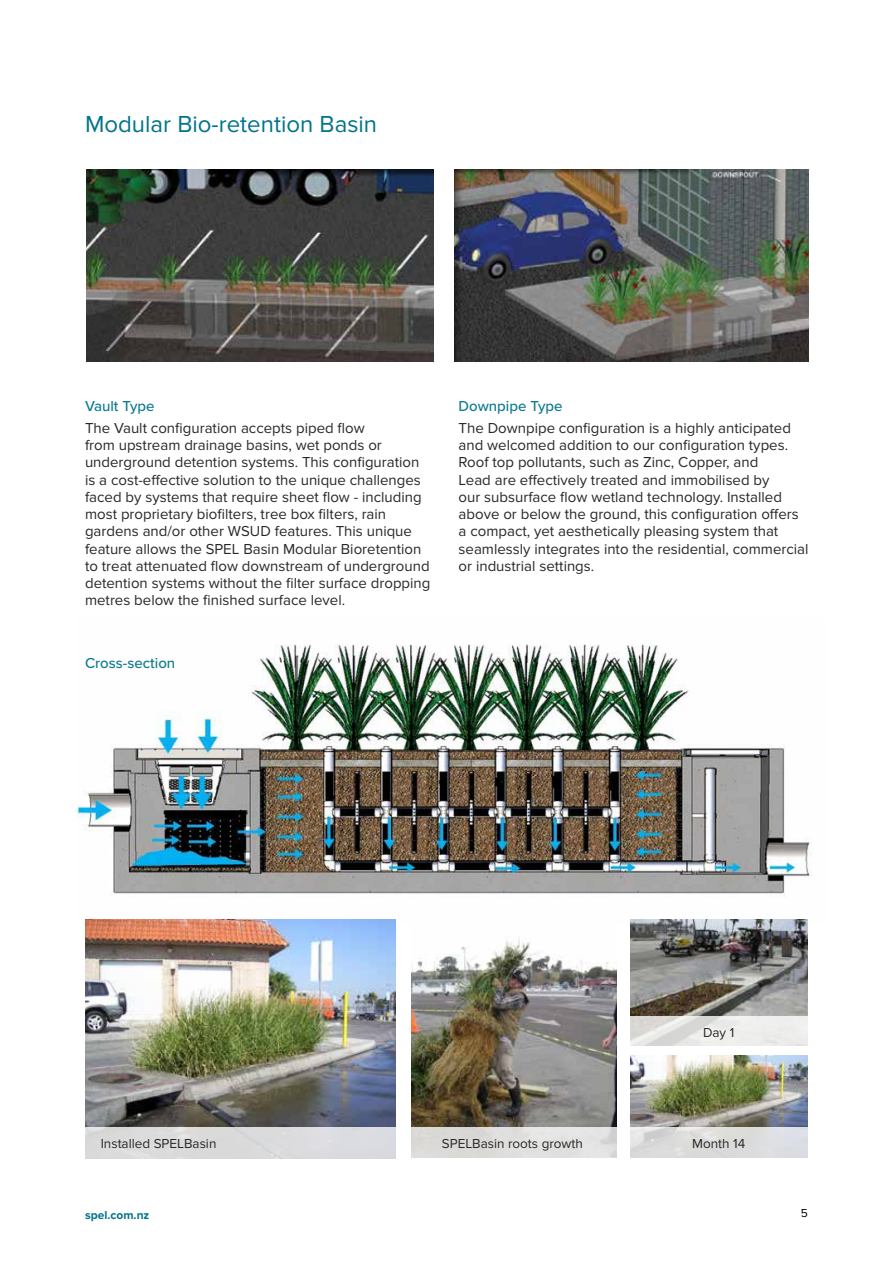
<style>
.page{position:relative;width:893px;height:1263px;background:#fff}
.page>*{position:absolute;margin:0;border:0;box-sizing:border-box;transform-origin:0 0}
.t1{font:24px "Proxima Nova";color:#00748b}
.t2{font:15px/17.2px "Proxima Nova";color:#292829}
.t3{font:500 15px "Proxima Nova";color:#0d7b91}
.t4{font:13.5px "Proxima Nova";color:#292829}
.t5{font:700 12px "Proxima Nova";color:#00748b}
.t6{font:12px "Proxima Nova";color:#000}
</style>
<div class="page">
<img style="left:78px;top:644px;width:734px;height:251px">
<img style="left:86px;top:169px;width:348px;height:192px">
<img style="left:454px;top:169px;width:355px;height:193px">
<img style="left:85px;top:919px;width:311px;height:208px">
<img style="left:412px;top:937px;width:204px;height:190px">
<img style="left:630px;top:919px;width:178px;height:97px">
<img style="left:630px;top:1055px;width:178px;height:72px">
<div style="left:83px;top:1127px;width:314px;height:31px;background:#dbdbdc"></div>
<div style="left:410px;top:1127px;width:209px;height:31px;background:#dfdedd"></div>
<svg style="left:630px;top:1127px;width:178px;height:31px;background:#dcdcdd"></svg>
<svg style="left:630px;top:1016px;width:178px;height:30px;fill:#ececeb"></svg>
<h1 class="t1" style="left:85px;top:110px;width:294px">Modular Bio-retention Basin</h1>
<p class="t3" style="left:85px;top:395px;width:71px">Vault Type</p>
<p class="t2" style="left:85px;top:420px;width:347px">The Vault configuration accepts piped flow<br>from upstream drainage basins, wet ponds or underground detention systems. This configuration is a cost-effective solution to the unique challenges faced by systems that require sheet flow - including most proprietary biofilters, tree box filters, rain gardens and/or other WSUD features. This unique feature allows the SPEL Basin Modular Bioretention to treat attenuated flow downstream of underground detention systems without the filter surface dropping metres below the finished surface level.</p>
<p class="t3" style="left:85px;top:651px;width:92px">Cross-section</p>
<p class="t3" style="left:459px;top:395px;width:105px">Downpipe Type</p>
<p class="t2" style="left:459px;top:420px;width:351px">The Downpipe configuration is a highly anticipated and welcomed addition to our configuration types.<br>Roof top pollutants, such as Zinc, Copper, and<br>Lead are effectively treated and immobilised by<br>our subsurface flow wetland technology. Installed above or below the ground, this configuration offers a compact, yet aesthetically pleasing system that seamlessly integrates into the residential, commercial or industrial settings.</p>
<p class="t4" style="left:703px;top:1025px;width:33px">Day 1</p>
<p class="t4" style="left:101px;top:1136px;width:117px">Installed SPELBasin</p>
<p class="t4" style="left:442px;top:1136px;width:143px">SPELBasin roots growth</p>
<p class="t4" style="left:692px;top:1136px;width:55px">Month 14</p>
<p class="t5" style="left:85px;top:1208px;width:66px">spel.com.nz</p>
<p class="t6" style="left:801px;top:1206px;width:9px">5</p>
</div>
